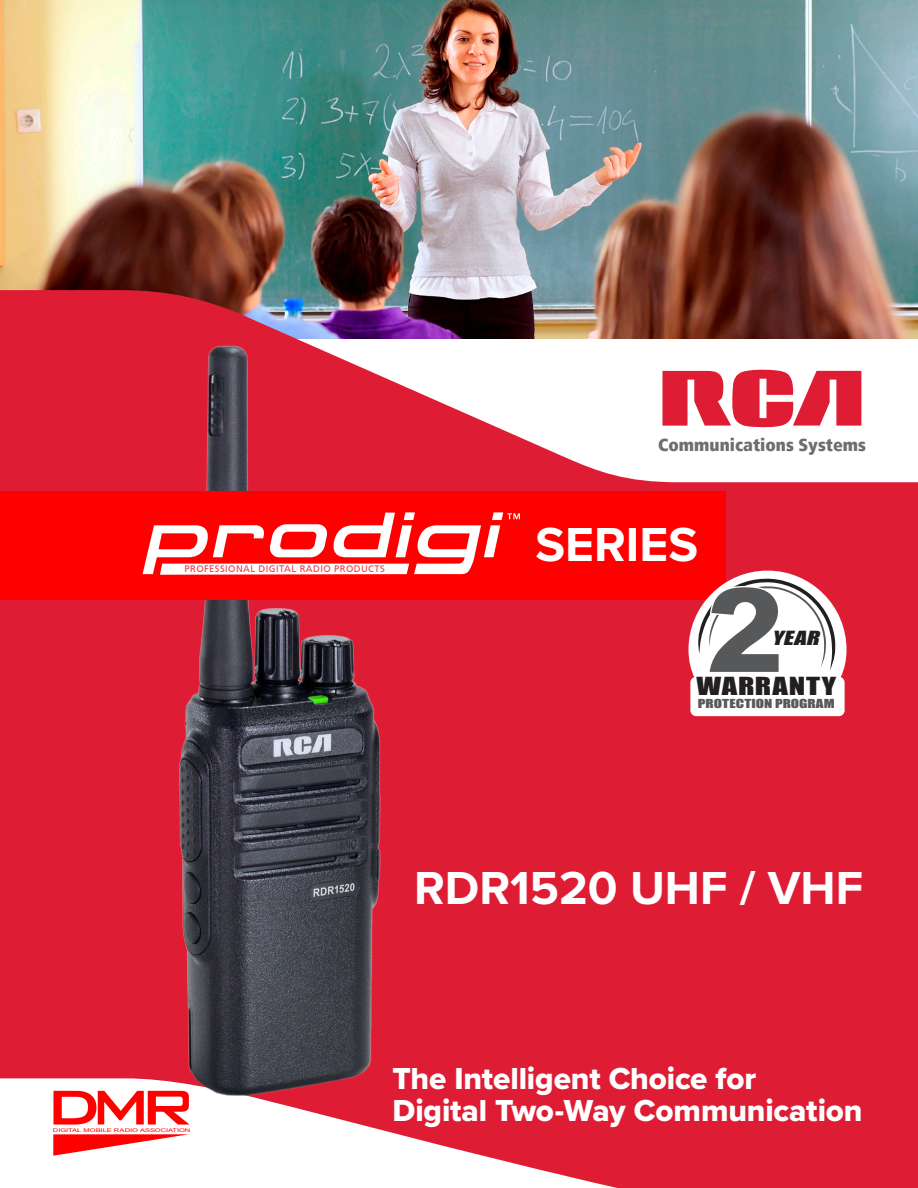
<style>
.page{position:relative;width:918px;height:1188px;background:#fff}
.page>*{position:absolute;margin:0;border:0;box-sizing:border-box;transform-origin:0 0}
.t1{font:700 49.5px "Proxima Nova";color:#fff}
.t2{font:700 48px "Proxima Nova";color:#fff}
.t3{font:31.5px/31.5px "Proxima Nova Extrabld";letter-spacing:-.005em;color:#fff}
.t4{font:22.8px "Impact";letter-spacing:.03em;color:#231f20;scale:1.33 1}
.t5{font:italic 17.85px "Impact";color:#231f20;scale:1.33 1}
.t6{font:900 condensed 17.7px "Frutiger LT";color:#6d6e71}
.t7{font:11.4px "Impact";color:#57585a;scale:1.33 1}
.t8{font:9.45px "Frutiger CE";letter-spacing:.045em;color:#ee3a41}
.t9{font:5.1px "Arial";letter-spacing:-.01em;color:#f00;scale:1.49 1}
</style>
<div class="page">
<img style="left:0;top:0;width:918px;height:290px">
<div style="left:0;top:630px;width:918px;height:558px;background:#de1d34"></div>
<svg style="left:0;top:290px;width:918px;height:427px;fill:#de1d34"></svg>
<svg style="left:662px;top:369px;width:199px;height:58px"></svg>
<svg style="left:0;top:1078px;width:617px;height:110px;fill:#fff"></svg>
<img style="left:124px;top:332px;width:316px;height:776px">
<div style="left:0;top:491px;width:726px;height:108px;background:#f00"></div>
<svg style="left:143px;top:512px;width:377px;height:63px"></svg>
<svg style="left:688px;top:571px;width:159px;height:145px"></svg>
<svg style="left:53px;top:1134px;width:136px;height:22px"></svg>
<svg style="left:53px;top:1091px;width:136px;height:34px"></svg>
<p class="t8" style="left:185px;top:563px;width:202px">PROFESSIONAL DIGITAL RADIO PRODUCTS</p>
<p class="t6" style="left:658px;top:438px;width:209px">Communications Systems</p>
<h1 class="t1" style="left:536px;top:523px;width:164px">SERIES</h1>
<p class="t5" style="left:771px;top:629px;width:40px">YEAR</p>
<p class="t4" style="left:696px;top:674px;width:107px">WARRANTY</p>
<p class="t7" style="left:698px;top:697px;width:104px">PROTECTION PROGRAM</p>
<p class="t9" style="left:53px;top:1127px;width:94px">DIGITAL MOBILE RADIO ASSOCIATION</p>
<h2 class="t2" style="left:414px;top:868px;width:451px">RDR1520 UHF / VHF</h2>
<p class="t3" style="left:392px;top:1065px;width:472px">The Intelligent Choice for<br>Digital Two-Way Communication</p>
</div>
